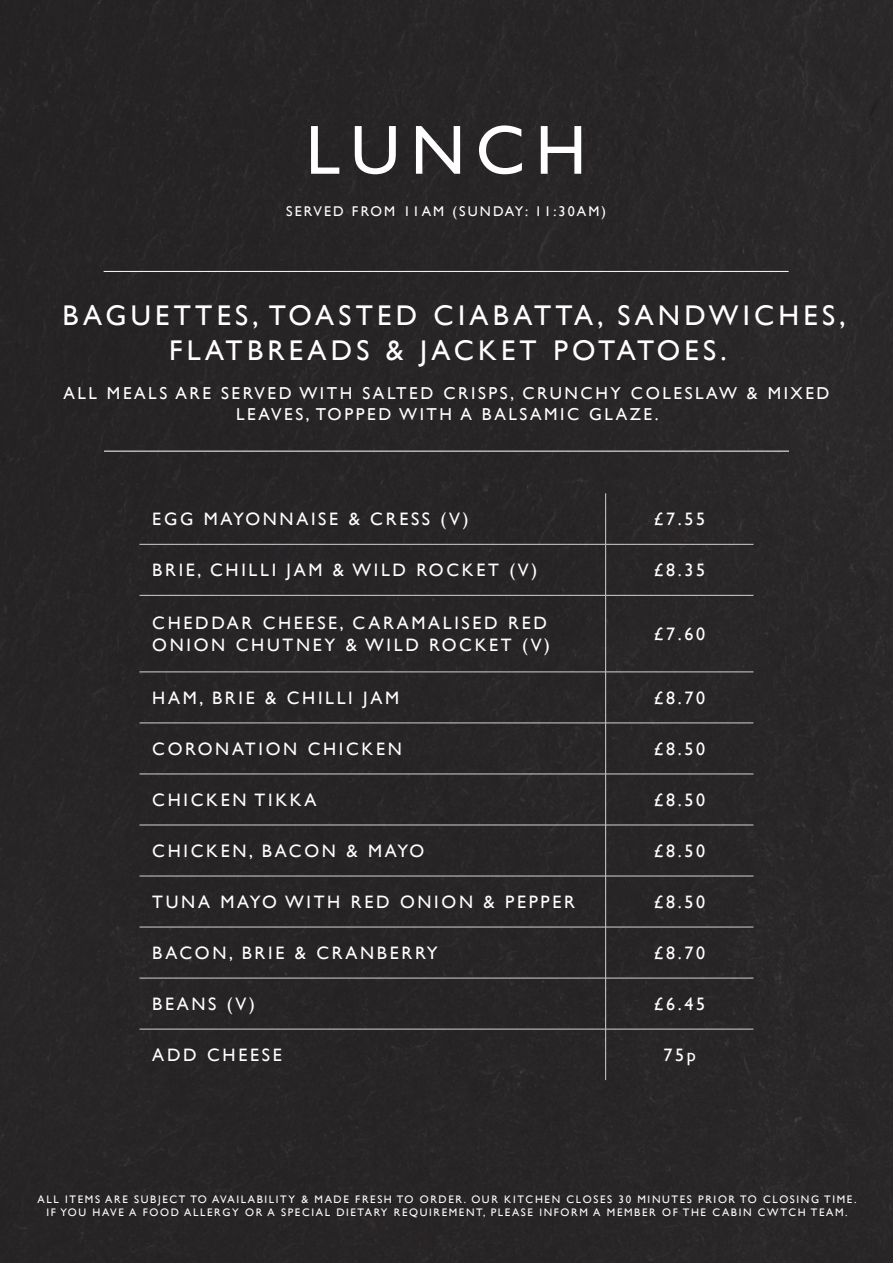
<style>
.page{position:relative;width:893px;height:1263px;background:#282627}
.page>*{position:absolute;margin:0;border:0;box-sizing:border-box;transform-origin:0 0}
.t1{font:69.9px "Gill Sans";letter-spacing:.15em;color:#fff}
.t2{font:28.5px/35.1px "Gill Sans";letter-spacing:.15em;color:#fff;text-align:center}
.t3{font:18px/21.6px "Gill Sans";letter-spacing:.15em;color:#fff}
.t4{font:17.25px/20.7px "Gill Sans";letter-spacing:.15em;color:#fff;text-align:center}
.t5{font:14.1px "Gill Sans";letter-spacing:.15em;color:#fff}
.t6{font:10.95px/13px "Gill Sans";letter-spacing:.15em;color:#fff;text-align:center}
</style>
<div class="page">
<hr style="left:605px;top:493px;width:1px;height:51px;background:#d1d2d4">
<hr style="left:139px;top:544px;width:466px;height:1px;background:#d1d2d4">
<hr style="left:139px;top:595px;width:466px;height:1px;background:#d1d2d4">
<hr style="left:139px;top:672px;width:466px;height:1px;background:#d1d2d4">
<hr style="left:139px;top:723px;width:466px;height:1px;background:#d1d2d4">
<hr style="left:139px;top:774px;width:466px;height:1px;background:#d1d2d4">
<hr style="left:139px;top:825px;width:466px;height:1px;background:#d1d2d4">
<hr style="left:139px;top:876px;width:466px;height:1px;background:#d1d2d4">
<hr style="left:139px;top:927px;width:466px;height:1px;background:#d1d2d4">
<hr style="left:139px;top:978px;width:466px;height:1px;background:#d1d2d4">
<hr style="left:139px;top:1029px;width:466px;height:1px;background:#d1d2d4">
<hr style="left:605px;top:544px;width:148px;height:1px;background:#d1d2d4">
<hr style="left:605px;top:545px;width:1px;height:50px;background:#d1d2d4">
<hr style="left:605px;top:595px;width:148px;height:1px;background:#d1d2d4">
<hr style="left:605px;top:596px;width:1px;height:76px;background:#d1d2d4">
<hr style="left:605px;top:672px;width:1px;height:51px;background:#d1d2d4">
<hr style="left:605px;top:723px;width:1px;height:51px;background:#d1d2d4">
<hr style="left:605px;top:774px;width:1px;height:51px;background:#d1d2d4">
<hr style="left:605px;top:825px;width:1px;height:51px;background:#d1d2d4">
<hr style="left:605px;top:876px;width:1px;height:51px;background:#d1d2d4">
<hr style="left:605px;top:927px;width:1px;height:51px;background:#d1d2d4">
<hr style="left:605px;top:978px;width:1px;height:51px;background:#d1d2d4">
<hr style="left:605px;top:1029px;width:1px;height:51px;background:#d1d2d4">
<hr style="left:606px;top:672px;width:147px;height:1px;background:#d1d2d4">
<hr style="left:606px;top:723px;width:147px;height:1px;background:#d1d2d4">
<hr style="left:606px;top:774px;width:147px;height:1px;background:#d1d2d4">
<hr style="left:606px;top:825px;width:147px;height:1px;background:#d1d2d4">
<hr style="left:606px;top:876px;width:147px;height:1px;background:#d1d2d4">
<hr style="left:606px;top:927px;width:147px;height:1px;background:#d1d2d4">
<hr style="left:606px;top:978px;width:147px;height:1px;background:#d1d2d4">
<hr style="left:606px;top:1029px;width:147px;height:1px;background:#d1d2d4">
<hr style="left:104px;top:271px;width:685px;height:1px;background:#fff">
<hr style="left:104px;top:451px;width:685px;height:1px;background:#fff">
<h1 class="t1" style="left:306px;top:109px;width:282px">LUNCH</h1>
<p class="t5" style="left:286px;top:202px;width:321px">SERVED FROM 11AM (SUNDAY: 11:30AM)</p>
<h2 class="t2" style="left:62px;top:297px;width:785px">BAGUETTES, TOASTED CIABATTA, SANDWICHES,<br>FLATBREADS &amp; JACKET POTATOES.</h2>
<p class="t4" style="left:63px;top:383px;width:768px">ALL MEALS ARE SERVED WITH SALTED CRISPS, CRUNCHY COLESLAW &amp; MIXED<br>LEAVES, TOPPED WITH A BALSAMIC GLAZE.</p>
<p class="t3" style="left:152px;top:508px;width:318px">EGG MAYONNAISE &amp; CRESS (V)</p>
<p class="t3" style="left:654px;top:508px;width:53px">£7.55</p>
<p class="t3" style="left:152px;top:559px;width:386px">BRIE, CHILLI JAM &amp; WILD ROCKET (V)</p>
<p class="t3" style="left:654px;top:559px;width:53px">£8.35</p>
<p class="t3" style="left:152px;top:612px;width:399px">CHEDDAR CHEESE, CARAMALISED RED<br>ONION CHUTNEY &amp; WILD ROCKET (V)</p>
<p class="t3" style="left:654px;top:623px;width:53px">£7.60</p>
<p class="t3" style="left:152px;top:686px;width:248px">HAM, BRIE &amp; CHILLI JAM</p>
<p class="t3" style="left:654px;top:686px;width:53px">£8.70</p>
<p class="t3" style="left:152px;top:738px;width:251px">CORONATION CHICKEN</p>
<p class="t3" style="left:654px;top:738px;width:53px">£8.50</p>
<p class="t3" style="left:152px;top:789px;width:166px">CHICKEN TIKKA</p>
<p class="t3" style="left:654px;top:789px;width:53px">£8.50</p>
<p class="t3" style="left:152px;top:840px;width:274px">CHICKEN, BACON &amp; MAYO</p>
<p class="t3" style="left:654px;top:840px;width:53px">£8.50</p>
<p class="t3" style="left:152px;top:891px;width:424px">TUNA MAYO WITH RED ONION &amp; PEPPER</p>
<p class="t3" style="left:654px;top:891px;width:53px">£8.50</p>
<p class="t3" style="left:152px;top:942px;width:287px">BACON, BRIE &amp; CRANBERRY</p>
<p class="t3" style="left:654px;top:942px;width:53px">£8.70</p>
<p class="t3" style="left:152px;top:993px;width:104px">BEANS (V)</p>
<p class="t3" style="left:654px;top:993px;width:53px">£6.45</p>
<p class="t3" style="left:152px;top:1044px;width:131px">ADD CHEESE</p>
<p class="t3" style="left:663px;top:1044px;width:34px">75p</p>
<p class="t6" style="left:38px;top:1192px;width:820px">ALL ITEMS ARE SUBJECT TO AVAILABILITY &amp; MADE FRESH TO ORDER. OUR KITCHEN CLOSES 30 MINUTES PRIOR TO CLOSING TIME.<br>IF YOU HAVE A FOOD ALLERGY OR A SPECIAL DIETARY REQUIREMENT, PLEASE INFORM A MEMBER OF THE CABIN CWTCH TEAM.</p>
</div>
